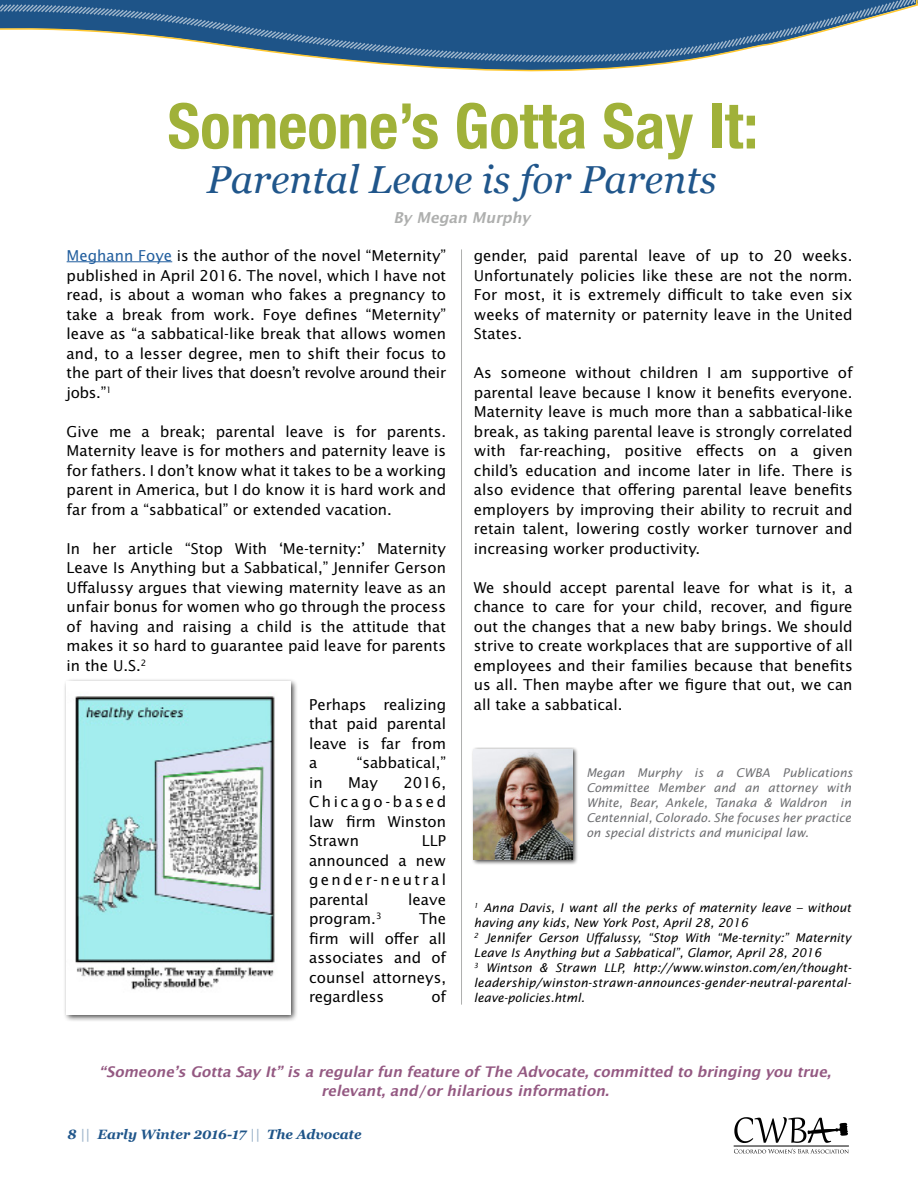
<style>
.page{position:relative;width:918px;height:1188px;background:#fff}
.page>*{position:absolute;margin:0;border:0;box-sizing:border-box;transform-origin:0 0}
.t1{font:700 condensed 63px "Helvetica Neue";color:#a0b139}
.t2{font:italic 39px "Georgia";color:#20568b}
.t3{font:15px/19.5px "Lucida Sans";color:#000;text-align:justify}
.t4{font:15px "Lucida San Dem Ita";letter-spacing:-.005em;color:#aeafae}
.t5{font:14.7px/19.5px "Lucida San Dem Ita";color:#945982;text-align:center}
.t6{font:italic 700 13.5px "Georgia";color:#1e5488}
.t7{font:italic 12px/15px "Lucida Sans";color:#000}
.t8{font:italic 12px/15px "Lucida Sans";color:#6d6e71}
.s1{color:#215e9e}
.s2{color:#20568b}
.s3{color:#a2b8cd}
</style>
<div class="page">
<svg style="left:379px;top:64px;width:286px;height:8px"></svg>
<svg style="left:0;top:0;width:912px;height:64px"></svg>
<svg style="left:912px;top:0;width:6px;height:8px"></svg>
<hr style="left:67px;top:261px;width:105px;height:1px;background:#215e9e">
<div style="left:472px;top:747px;width:107px;height:118px;background:#000;opacity:.75"></div>
<img style="left:474px;top:749px;width:99px;height:111px">
<hr style="left:461px;top:249px;width:1px;height:756px;background:#aeafae">
<div style="left:64px;top:678px;width:234px;height:344px;background:#000;opacity:.75"></div>
<img style="left:67px;top:681px;width:223px;height:333px">
<svg style="left:734px;top:1149px;width:115px;height:5px"></svg>
<hr style="left:734px;top:1146px;width:115px;height:1px;background:#010101">
<svg style="left:734px;top:1117px;width:114px;height:26px"></svg>
<h1 class="t1" style="left:168px;top:74px;width:592px">Someone’s Gotta Say It:</h1>
<h2 class="t2" style="left:207px;top:158px;width:511px">Parental Leave is for Parents</h2>
<p class="t4" style="left:394px;top:208px;width:138px">By Megan Murphy</p>
<p class="t3" style="left:67px;top:246px;width:381px"><span class="s1">Meghann Foye</span> is the author of the novel “Meternity” published in April 2016. The novel, which I have not read, is about a woman who fakes a pregnancy to take a break from work. Foye defines “Meternity” leave as “a sabbatical-like break that allows women and, to a lesser degree, men to shift their focus to the part of their lives that doesn’t revolve around their jobs.”<sup>1</sup></p>
<p class="t3" style="left:67px;top:421px;width:381px">Give me a break; parental leave is for parents.<br>Maternity leave is for mothers and paternity leave is for fathers. I don’t know what it takes to be a working parent in America, but I do know it is hard work and far from a “sabbatical” or extended vacation.</p>
<p class="t3" style="left:67px;top:538px;width:381px">In her article “Stop With ‘Me-ternity:’ Maternity Leave Is Anything but a Sabbatical,” Jennifer Gerson Uffalussy argues that viewing maternity leave as an unfair bonus for women who go through the process of having and raising a child is the attitude that makes it so hard to guarantee paid leave for parents in the U.S.<sup>2</sup></p>
<p class="t3" style="left:309px;top:694px;width:139px">Perhaps realizing that paid parental leave is far from a</p>
<p class="t3" style="left:357px;top:753px;width:91px">“sabbatical,”</p>
<p class="t3" style="left:309px;top:772px;width:139px;text-indent:94px">2016, Chicago-based law firm Winston Strawn</p>
<p class="t3" style="left:309px;top:772px;width:15px">in</p>
<p class="t3" style="left:348px;top:772px;width:31px">May</p>
<p class="t3" style="left:309px;top:831px;width:139px;text-indent:113px">LLP announced a new gender-neutral parental</p>
<p class="t3" style="left:408px;top:889px;width:39px">leave</p>
<p class="t3" style="left:309px;top:909px;width:139px;text-indent:110px">The firm will offer all associates and of counsel attorneys, regardless</p>
<p class="t3" style="left:309px;top:909px;width:74px">program.<sup>3</sup></p>
<p class="t3" style="left:431px;top:987px;width:16px">of</p>
<p class="t3" style="left:474px;top:246px;width:380px">gender, paid parental leave of up to 20 weeks.<br>Unfortunately policies like these are not the norm.<br>For most, it is extremely difficult to take even six weeks of maternity or paternity leave in the United States.</p>
<p class="t3" style="left:474px;top:363px;width:380px">As someone without children I am supportive of parental leave because I know it benefits everyone.<br>Maternity leave is much more than a sabbatical-like break, as taking parental leave is strongly correlated with far-reaching, positive effects on a given child’s education and income later in life. There is also evidence that offering parental leave benefits employers by improving their ability to recruit and retain talent, lowering costly worker turnover and increasing worker productivity.</p>
<p class="t3" style="left:474px;top:577px;width:380px">We should accept parental leave for what is it, a chance to care for your child, recover, and figure out the changes that a new baby brings. We should strive to create workplaces that are supportive of all employees and their families because that benefits us all. Then maybe after we figure that out, we can all take a sabbatical.</p>
<p class="t8" style="left:586px;top:765px;width:268px">Megan Murphy is a CWBA Publications Committee Member and an attorney with White, Bear, Ankele, Tanaka &amp; Waldron in Centennial, Colorado. She focuses her practice on special districts and municipal law.</p>
<p class="t7" style="left:474px;top:900px;width:379px"><sup>1</sup> Anna Davis, I want all the perks of maternity leave – without having any kids, New York Post, April 28, 2016<br><sup>2</sup> Jennifer Gerson Uffalussy, “Stop With “Me-ternity:” Maternity Leave Is Anything but a Sabbatical”, Glamor, April 28, 2016<br><sup>3</sup> Wintson &amp; Strawn LLP, http://www.winston.com/en/thought&shy;leadership/winston-strawn-announces-gender-neutral-parental&shy;leave-policies.html.</p>
<p class="t5" style="left:99px;top:1063px;width:733px">“Someone’s Gotta Say It” is a regular fun feature of The Advocate, committed to bringing you true, relevant, and/or hilarious information.</p>
<p class="t6" style="left:68px;top:1127px;width:296px"><span class="s2">8</span> <span class="s3">||</span> <span class="s2">Early Winter</span> 2016-17 <span class="s3">||</span> The Advocate</p>
</div>
